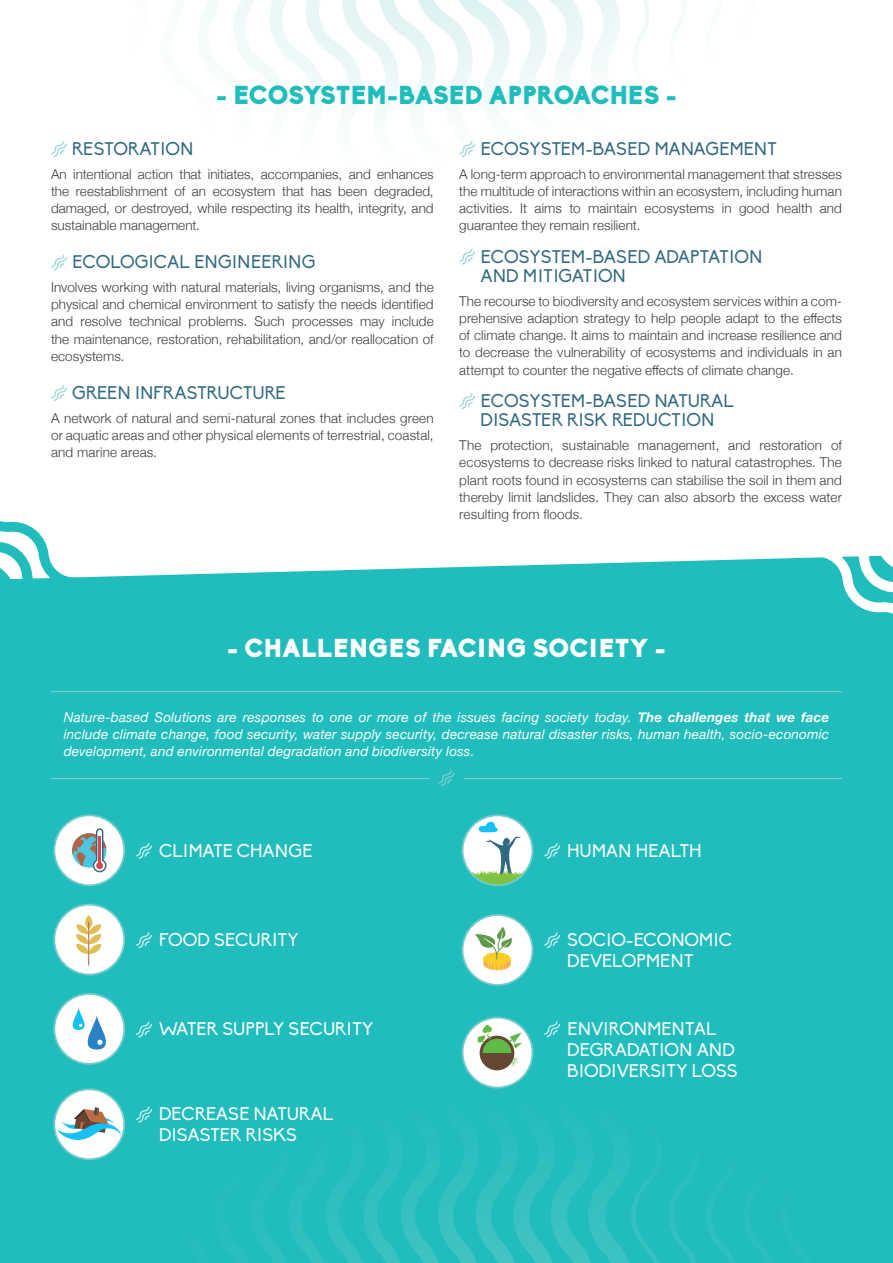
<style>
.page{position:relative;width:893px;height:1263px;background:#fff}
.page>*{position:absolute;margin:0;border:0;box-sizing:border-box;transform-origin:0 0}
.t1{font:900 25.5px "Biko";letter-spacing:.005em;color:#21bdbd}
.t2{font:900 25.5px "Biko";letter-spacing:.01em;color:#fff}
.t3{font:18px/19.5px "Biko";color:#326a81}
.t4{font:18px/21px "Biko";color:#fff}
.t5{font:300 13.5px/17.2px "Helvetica Neue";letter-spacing:.005em;color:#3e3e3f;text-align:justify}
.t6{font:italic 13.5px/17.2px "Helvetica Neue";letter-spacing:.015em;color:#fff;text-align:justify}
.s1{font-weight:700}
</style>
<div class="page">
<svg style="left:53px;top:0;width:633px;height:397px"></svg>
<div style="left:0;top:557px;width:893px;height:279px;background:#21bdbd"></div>
<div style="left:0;top:836px;width:893px;height:427px;background:#21bdbd"></div>
<svg style="left:814px;top:555px;width:79px;height:80px"></svg>
<svg style="left:0;top:521px;width:77px;height:88px"></svg>
<svg style="left:136px;top:843px;width:16px;height:16px"></svg>
<div style="left:54px;top:815px;width:70px;height:70px;background:#fff;border-radius:50%"></div>
<div style="left:53px;top:814px;width:72px;height:72px;border:2px solid #72caca;border-radius:50%"></div>
<svg style="left:72px;top:828px;width:35px;height:45px"></svg>
<hr style="left:99px;top:836px;width:2px;height:27px;background:#d34a4a">
<div style="left:96px;top:862px;width:7px;height:7px;background:#d34a4a;border-radius:50%"></div>
<svg style="left:136px;top:932px;width:16px;height:16px"></svg>
<div style="left:54px;top:904px;width:70px;height:71px;background:#fff;border-radius:50%"></div>
<div style="left:53px;top:904px;width:72px;height:71px;border:2px solid #72caca;border-radius:50%"></div>
<svg style="left:85px;top:915px;width:7px;height:14px"></svg>
<svg style="left:76px;top:924px;width:25px;height:30px"></svg>
<hr style="left:88px;top:922px;width:1px;height:43px;background:#bc6b44">
<svg style="left:136px;top:1021px;width:16px;height:16px"></svg>
<div style="left:54px;top:994px;width:70px;height:70px;background:#fff;border-radius:50%"></div>
<div style="left:53px;top:993px;width:72px;height:72px;border:2px solid #72caca;border-radius:50%"></div>
<svg style="left:72px;top:1008px;width:34px;height:41px"></svg>
<svg style="left:136px;top:1107px;width:16px;height:15px"></svg>
<div style="left:54px;top:1089px;width:70px;height:70px;background:#fff;border-radius:50%"></div>
<div style="left:53px;top:1088px;width:72px;height:72px;border:2px solid #72caca;border-radius:50%"></div>
<svg style="left:57px;top:1107px;width:65px;height:33px"></svg>
<svg style="left:544px;top:843px;width:16px;height:16px"></svg>
<svg style="left:462px;top:815px;width:70px;height:70px"></svg>
<div style="left:462px;top:814px;width:71px;height:72px;border:2px solid #72caca;border-radius:50%"></div>
<svg style="left:471px;top:822px;width:55px;height:65px"></svg>
<svg style="left:544px;top:932px;width:16px;height:16px"></svg>
<div style="left:462px;top:915px;width:71px;height:70px;background:#fff;border-radius:50%"></div>
<div style="left:462px;top:914px;width:71px;height:72px;border:2px solid #72caca;border-radius:50%"></div>
<svg style="left:475px;top:927px;width:37px;height:43px"></svg>
<svg style="left:544px;top:1021px;width:16px;height:16px"></svg>
<div style="left:462px;top:1017px;width:70px;height:70px;background:#fff;border-radius:50%"></div>
<div style="left:462px;top:1016px;width:71px;height:72px;border:2px solid #72caca;border-radius:50%"></div>
<div style="left:480px;top:1036px;width:34px;height:34px;background:#664735;border-radius:50%"></div>
<svg style="left:477px;top:1024px;width:45px;height:44px"></svg>
<hr style="left:51px;top:778px;width:378px;height:1px;background:#7bcdce">
<svg style="left:438px;top:770px;width:16px;height:16px"></svg>
<hr style="left:463px;top:778px;width:379px;height:1px;background:#7bcdce">
<hr style="left:51px;top:691px;width:791px;height:1px;background:#7bcdce">
<svg style="left:51px;top:141px;width:16px;height:16px"></svg>
<svg style="left:51px;top:255px;width:16px;height:15px"></svg>
<svg style="left:51px;top:385px;width:16px;height:16px"></svg>
<svg style="left:459px;top:141px;width:16px;height:16px"></svg>
<svg style="left:459px;top:249px;width:16px;height:16px"></svg>
<svg style="left:459px;top:393px;width:16px;height:16px"></svg>
<h1 class="t1" style="left:216px;top:80px;width:462px">- ECOSYSTEM-BASED APPROACHES -</h1>
<h2 class="t3" style="left:72px;top:139px;width:123px">RESTORATION</h2>
<p class="t5" style="left:51px;top:164px;width:384px">An intentional action that initiates, accompanies, and enhances the reestablishment of an ecosystem that has been degraded, damaged, or destroyed, while respecting its health, integrity, and sustainable management.</p>
<h2 class="t3" style="left:72px;top:253px;width:245px">ECOLOGICAL ENGINEERING</h2>
<p class="t5" style="left:51px;top:278px;width:384px">Involves working with natural materials, living organisms, and the physical and chemical environment to satisfy the needs identified and resolve technical problems. Such processes may include the maintenance, restoration, rehabilitation, and/or reallocation of ecosystems.</p>
<h2 class="t3" style="left:72px;top:383px;width:215px">GREEN INFRASTRUCTURE</h2>
<p class="t5" style="left:51px;top:408px;width:384px">A network of natural and semi-natural zones that includes green or aquatic areas and other physical elements of terrestrial, coastal, and marine areas.</p>
<h2 class="t3" style="left:480px;top:139px;width:298px">ECOSYSTEM-BASED MANAGEMENT</h2>
<p class="t5" style="left:459px;top:164px;width:384px">A long-term approach to environmental management that stresses the multitude of interactions within an ecosystem, including human activities. It aims to maintain ecosystems in good health and guarantee they remain resilient.</p>
<h2 class="t3" style="left:480px;top:247px;width:283px">ECOSYSTEM-BASED ADAPTATION<br>AND MITIGATION</h2>
<p class="t5" style="left:459px;top:291px;width:384px">The recourse to biodiversity and ecosystem services within a com&shy;prehensive adaption strategy to help people adapt to the effects of climate change. It aims to maintain and increase resilience and to decrease the vulnerability of ecosystems and individuals in an attempt to counter the negative effects of climate change.</p>
<h2 class="t3" style="left:480px;top:391px;width:255px">ECOSYSTEM-BASED NATURAL<br>DISASTER RISK REDUCTION</h2>
<p class="t5" style="left:459px;top:436px;width:384px">The protection, sustainable management, and restoration of ecosystems to decrease risks linked to natural catastrophes. The plant roots found in ecosystems can stabilise the soil in them and thereby limit landslides. They can also absorb the excess water resulting from floods.</p>
<h1 class="t2" style="left:227px;top:632px;width:440px">- CHALLENGES FACING SOCIETY -</h1>
<p class="t6" style="left:64px;top:709px;width:767px">Nature-based Solutions are responses to one or more of the issues facing society today. <span class="s1">The challenges that we face </span>include climate change, food security, water supply security, decrease natural disaster risks, human health, socio-economic development, and environmental degradation and biodiversity loss.</p>
<h2 class="t4" style="left:159px;top:840px;width:155px">CLIMATE CHANGE</h2>
<h2 class="t4" style="left:567px;top:840px;width:136px">HUMAN HEALTH</h2>
<h2 class="t4" style="left:159px;top:930px;width:141px">FOOD SECURITY</h2>
<h2 class="t4" style="left:567px;top:930px;width:167px">SOCIO-ECONOMIC<br>DEVELOPMENT</h2>
<h2 class="t4" style="left:159px;top:1019px;width:216px">WATER SUPPLY SECURITY</h2>
<h2 class="t4" style="left:567px;top:1019px;width:172px">ENVIRONMENTAL<br>DEGRADATION AND<br>BIODIVERSITY LOSS</h2>
<h2 class="t4" style="left:159px;top:1104px;width:176px">DECREASE NATURAL<br>DISASTER RISKS</h2>
</div>
